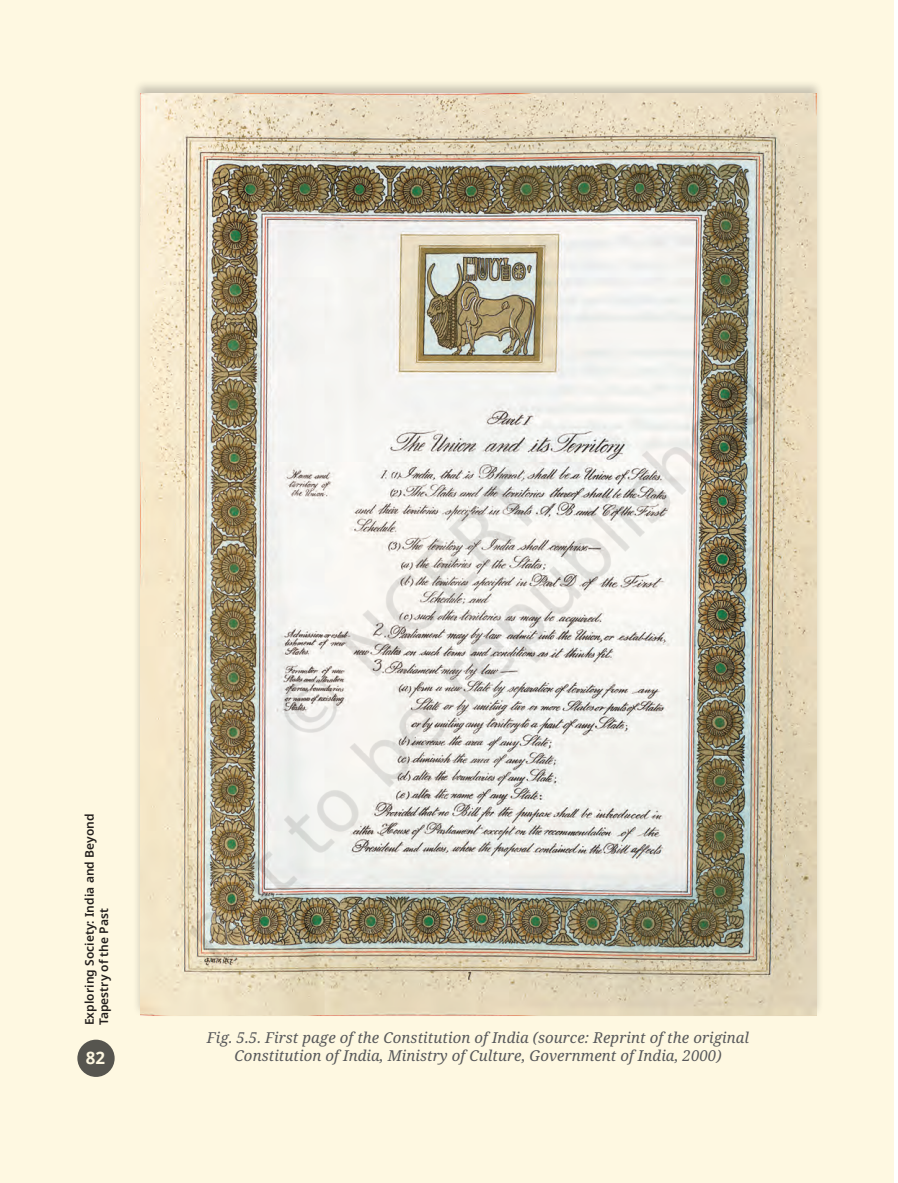
<style>
.page{position:relative;width:898px;height:1183px;background:#fff}
.page>*{position:absolute;margin:0;border:0;box-sizing:border-box;transform-origin:0 0}
.t1{font:700 16.8px "Noto Sans";color:#fff}
.t2{font:italic 15px/18px "Noto Serif";letter-spacing:.005em;color:#57585a;text-align:center}
.t3{font:600 12px/14.4px "Noto Sans";letter-spacing:.005em;color:#231f20}
</style>
<div class="page">
<img style="left:0;top:0;width:894px;height:1183px">
<img style="left:86px;top:291px;width:702px;height:702px">
<p class="t3" style="left:82px;top:1025px;width:213px;rotate:-90deg">Exploring Society: India and Beyond<br>Tapestry of the Past</p>
<p class="t1" style="left:86px;top:1046px;width:21px">82</p>
<p class="t2" style="left:207px;top:1029px;width:544px">Fig. 5.5. First page of the Constitution of India (source: Reprint of the original<br>Constitution of India, Ministry of Culture, Government of India, 2000)</p>
</div>
